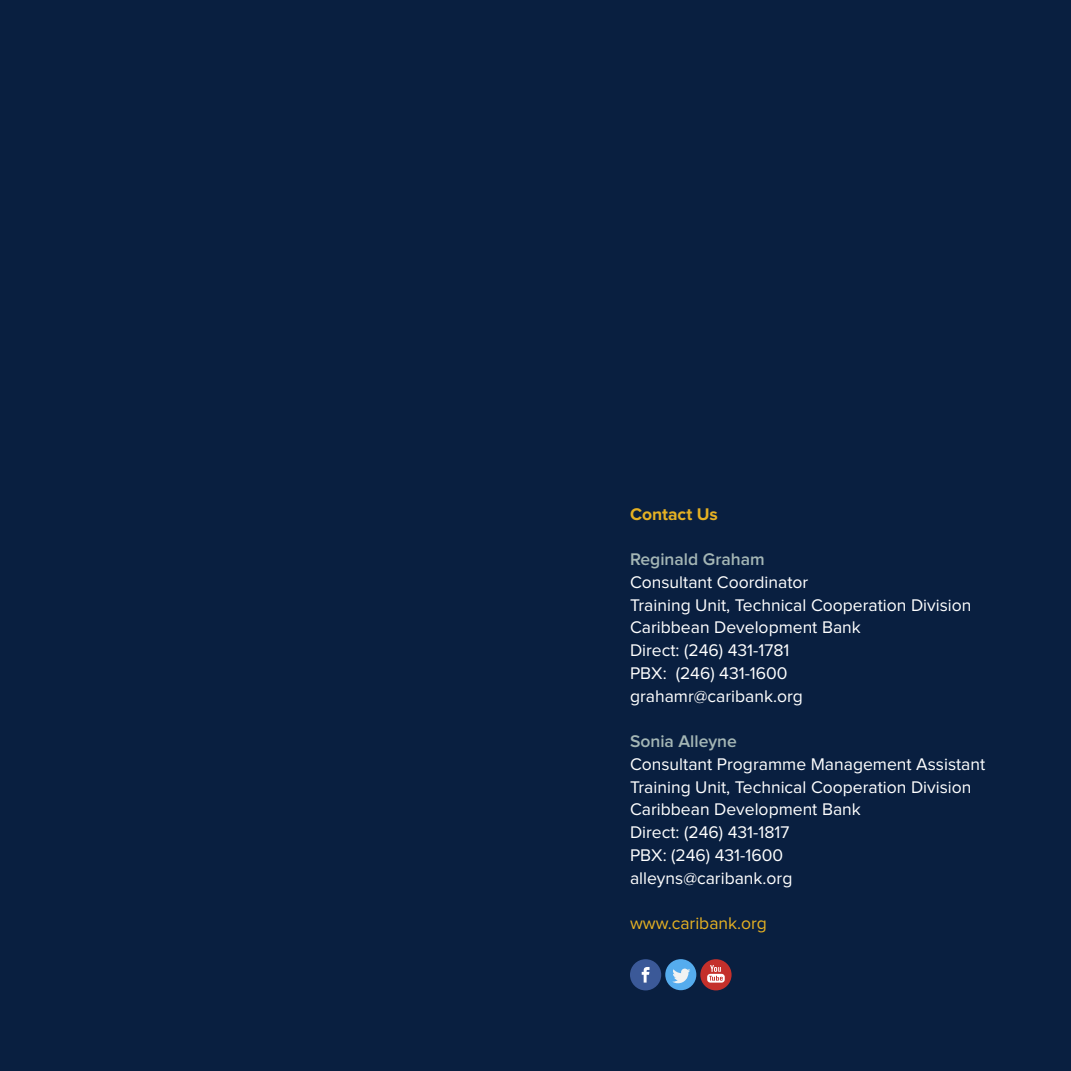
<style>
.page{position:relative;width:1071px;height:1071px;background:#091f40}
.page>*{position:absolute;margin:0;border:0;box-sizing:border-box;transform-origin:0 0}
.t1{font:17.5px/22.8px "Proxima Nova";color:#fff}
.t2{font:600 17.5px "Proxima Nova";color:#a4b6b5}
.t3{font:17.5px "Proxima Nova";color:#e5b123}
.t4{font:700 17.5px "Proxima Nova";color:#e5b123}
</style>
<div class="page">
<div style="left:630px;top:959px;width:31px;height:31px;background:#3b5998;border-radius:50%"></div>
<svg style="left:642px;top:967px;width:8px;height:16px"></svg>
<div style="left:665px;top:959px;width:31px;height:31px;background:#55acee;border-radius:50%"></div>
<svg style="left:672px;top:969px;width:18px;height:14px"></svg>
<div style="left:700px;top:959px;width:32px;height:31px;background:#c4302b;border-radius:50%"></div>
<svg style="left:707px;top:965px;width:18px;height:18px"></svg>
<p class="t4" style="left:630px;top:506px;width:89px">Contact Us</p>
<p class="t2" style="left:630px;top:551px;width:136px">Reginald Graham</p>
<p class="t1" style="left:630px;top:572px;width:343px">Consultant Coordinator<br>Training Unit, Technical Cooperation Division<br>Caribbean Development Bank<br>Direct: (246) 431-1781<br>PBX: (246) 431-1600<br>grahamr@caribank.org</p>
<p class="t2" style="left:630px;top:733px;width:108px">Sonia Alleyne</p>
<p class="t1" style="left:630px;top:754px;width:357px">Consultant Programme Management Assistant<br>Training Unit, Technical Cooperation Division<br>Caribbean Development Bank<br>Direct: (246) 431-1817<br>PBX: (246) 431-1600<br>alleyns@caribank.org</p>
<p class="t3" style="left:630px;top:915px;width:139px">www.caribank.org</p>
</div>
